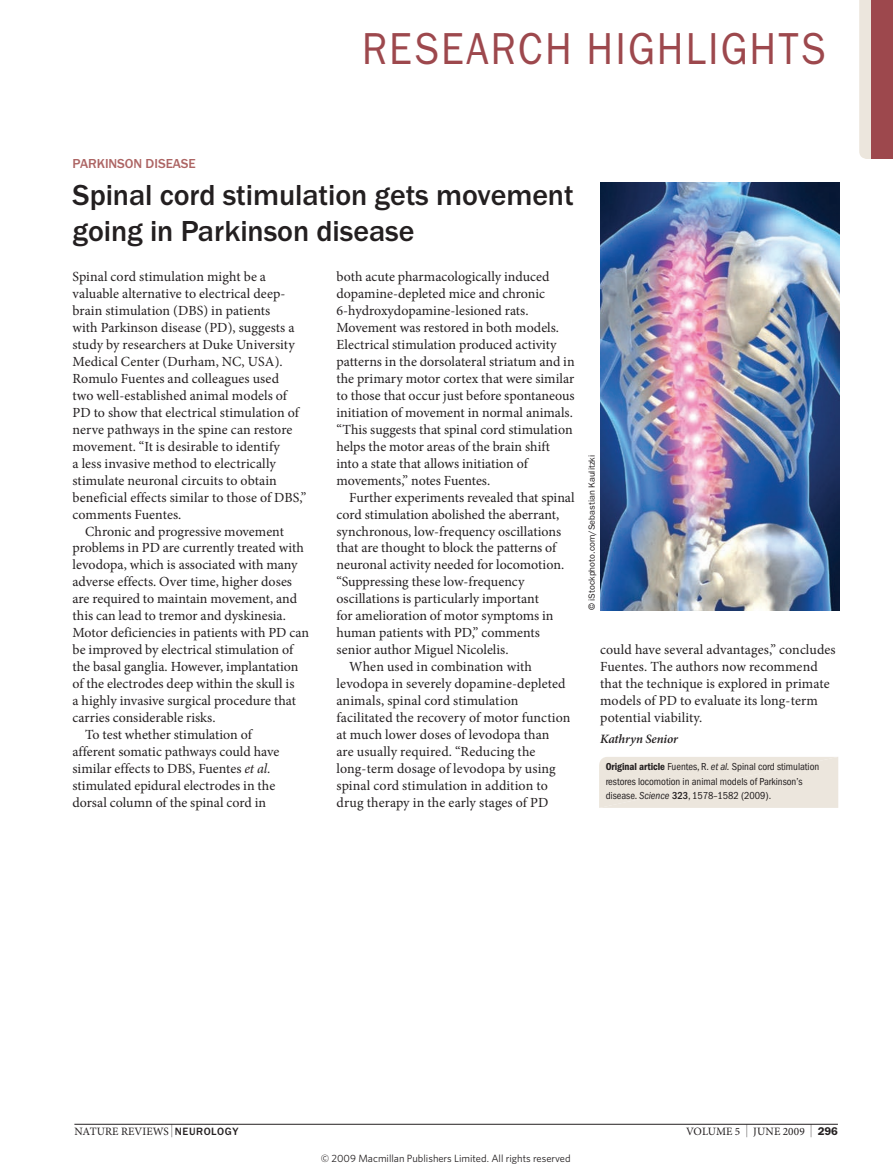
<style>
.page{position:relative;width:893px;height:1174px;background:#fff}
.page>*{position:absolute;margin:0;border:0;box-sizing:border-box;transform-origin:0 0}
.t1{font:45px "ITC Franklin Gothic Std";letter-spacing:.05em;color:#9d484d;scale:.9 1}
.t2{font:500 30px/36px "ITC Franklin Gothic Std";letter-spacing:-.005em;color:#231f20}
.t3{font:13.95px/17px "Minion Pro";color:#231f20}
.t4{font:500 13.5px "ITC Franklin Gothic Std";letter-spacing:-.005em;color:#ad6564}
.t5{font:italic 600 12.75px "Minion Pro";letter-spacing:-.01em;color:#231f20}
.t6{font:11.25px "Minion Pro";letter-spacing:.01em;color:#231f20}
.t7{font:condensed 10.5px/14.2px "ITC Franklin Gothic Std";letter-spacing:-.005em;color:#231f20}
.t8{font:10.5px "Whitney";color:#231f20}
.t9{font:9px "ITC Franklin Gothic Std";color:#231f20}
.s1{font-style:italic}
.s2{font-family:"ITC Franklin Gothic Std Dm Cd";font-stretch:normal}
.s3{font-family:"ITC Franklin Gothic Std Bk Cp";font-stretch:normal}
.s4{font-weight:500}
.s5{font-size:12.9px}
.s6{font-family:"ITC Franklin Gothic Std";font-weight:500;font-size:10.95px}
.s7{font-family:"ITC Franklin Gothic Std";font-weight:600}
</style>
<div class="page">
<hr style="left:74px;top:1124px;width:764px;height:1px;background:#231f20">
<svg style="left:859px;top:0;width:13px;height:159px;background:#e6dad2"></svg>
<div style="left:872px;top:0;width:21px;height:159px;background:#9d484d"></div>
<div style="left:599px;top:757px;width:239px;height:51px;background:#ece6dd"></div>
<img style="left:600px;top:183px;width:239px;height:427px">
<h1 class="t1" style="left:362px;top:23px;width:517px">RESEARCH HIGHLIGHTS</h1>
<p class="t4" style="left:73px;top:156px;width:125px">parkinson disease</p>
<h2 class="t2" style="left:73px;top:177px;width:503px">spinal cord stimulation gets movement going in parkinson disease</h2>
<p class="t3" style="left:336px;top:268px;width:240px">both acute pharmacologically induced dopamine-depleted mice and chronic 6-hydroxydopamine-lesioned rats. movement was restored in both models. electrical stimulation produced activity patterns in the dorsolateral striatum and in the primary motor cortex that were similar to those that occur just before spontaneous initiation of movement in normal animals. “this suggests that spinal cord stimulation helps the motor areas of the brain shift into a state that allows initiation of movements,” notes Fuentes.</p>
<p class="t3" style="left:349px;top:489px;width:227px">Further experiments revealed that spinal</p>
<p class="t3" style="left:336px;top:505px;width:224px">cord stimulation abolished the aberrant,</p>
<p class="t3" style="left:336px;top:522px;width:226px">synchronous, low-frequency oscillations</p>
<p class="t3" style="left:336px;top:539px;width:221px">that are thought to block the patterns of</p>
<p class="t3" style="left:336px;top:556px;width:229px">neuronal activity needed for locomotion.</p>
<p class="t3" style="left:336px;top:573px;width:190px">“suppressing these low-frequency</p>
<p class="t3" style="left:336px;top:590px;width:204px">oscillations is particularly important</p>
<p class="t3" style="left:336px;top:607px;width:218px">for amelioration of motor symptoms in</p>
<p class="t3" style="left:336px;top:624px;width:205px">human patients with PD,” comments</p>
<p class="t3" style="left:336px;top:641px;width:174px">senior author miguel nicolelis.</p>
<p class="t3" style="left:349px;top:658px;width:184px">when used in combination with</p>
<p class="t3" style="left:336px;top:675px;width:231px">levodopa in severely dopamine-depleted</p>
<p class="t3" style="left:336px;top:692px;width:183px">animals, spinal cord stimulation</p>
<p class="t3" style="left:336px;top:709px;width:235px">facilitated the recovery of motor function</p>
<p class="t3" style="left:336px;top:726px;width:215px">at much lower doses of levodopa than</p>
<p class="t3" style="left:336px;top:743px;width:201px">are usually required. “reducing the</p>
<p class="t3" style="left:336px;top:760px;width:221px">long-term dosage of levodopa by using</p>
<p class="t3" style="left:336px;top:777px;width:213px">spinal cord stimulation in addition to</p>
<p class="t3" style="left:336px;top:794px;width:213px">drug therapy in the early stages of PD</p>
<p class="t3" style="left:72px;top:268px;width:195px">spinal cord stimulation might be a</p>
<p class="t3" style="left:72px;top:285px;width:214px">valuable alternative to electrical deep-</p>
<p class="t3" style="left:72px;top:302px;width:199px">brain stimulation (DBs) in patients</p>
<p class="t3" style="left:72px;top:319px;width:223px">with Parkinson disease (PD), suggests a</p>
<p class="t3" style="left:72px;top:336px;width:224px">study by researchers at Duke university</p>
<p class="t3" style="left:72px;top:353px;width:212px">medical Center (Durham, nC, usa).</p>
<p class="t3" style="left:72px;top:370px;width:208px">romulo Fuentes and colleagues used</p>
<p class="t3" style="left:72px;top:387px;width:216px">two well-established animal models of</p>
<p class="t3" style="left:72px;top:404px;width:228px">PD to show that electrical stimulation of</p>
<p class="t3" style="left:72px;top:421px;width:221px">nerve pathways in the spine can restore</p>
<p class="t3" style="left:72px;top:438px;width:209px">movement. “it is desirable to identify</p>
<p class="t3" style="left:72px;top:455px;width:205px">a less invasive method to electrically</p>
<p class="t3" style="left:72px;top:472px;width:206px">stimulate neuronal circuits to obtain</p>
<p class="t3" style="left:72px;top:489px;width:235px">beneficial effects similar to those of DBs,”</p>
<p class="t3" style="left:72px;top:505px;width:110px">comments Fuentes.</p>
<p class="t3" style="left:85px;top:522px;width:200px">Chronic and progressive movement</p>
<p class="t3" style="left:72px;top:539px;width:233px">problems in PD are currently treated with</p>
<p class="t3" style="left:72px;top:556px;width:227px">levodopa, which is associated with many</p>
<p class="t3" style="left:72px;top:573px;width:221px">adverse effects. over time, higher doses</p>
<p class="t3" style="left:72px;top:590px;width:226px">are required to maintain movement, and</p>
<p class="t3" style="left:72px;top:607px;width:215px">this can lead to tremor and dyskinesia.</p>
<p class="t3" style="left:72px;top:624px;width:238px">motor deficiencies in patients with PD can</p>
<p class="t3" style="left:72px;top:641px;width:222px">be improved by electrical stimulation of</p>
<p class="t3" style="left:72px;top:658px;width:227px">the basal ganglia. However, implantation</p>
<p class="t3" style="left:72px;top:675px;width:223px">of the electrodes deep within the skull is</p>
<p class="t3" style="left:72px;top:692px;width:225px">a highly invasive surgical procedure that</p>
<p class="t3" style="left:72px;top:709px;width:145px">carries considerable risks.</p>
<p class="t3" style="left:85px;top:726px;width:168px">to test whether stimulation of</p>
<p class="t3" style="left:72px;top:743px;width:208px">afferent somatic pathways could have</p>
<p class="t3" style="left:72px;top:760px;width:200px">similar effects to DBs, Fuentes <span class="s1">et al.</span></p>
<p class="t3" style="left:72px;top:777px;width:204px">stimulated epidural electrodes in the</p>
<p class="t3" style="left:72px;top:794px;width:195px">dorsal column of the spinal cord in</p>
<p class="t9" style="left:587px;top:610px;width:157px;rotate:-90deg">© ISTOCKPHOTO.COM/SEBASTIAN KAULITZKI</p>
<p class="t3" style="left:600px;top:641px;width:237px">could have several advantages,” concludes Fuentes. the authors now recommend that the technique is explored in primate models of PD to evaluate its long-term potential viability.</p>
<p class="t5" style="left:600px;top:730px;width:79px">Kathryn Senior</p>
<p class="t7" style="left:606px;top:760px;width:215px"><span class="s2">Original article</span> Fuentes, R. <span class="s1">et al.</span> Spinal cord stimulation restores locomotion in animal models of Parkinson<span class="s3">’</span>s disease. <span class="s1">Science</span> <span class="s4">323</span>, 1578–1582 (2009).</p>
<p class="t6" style="left:74px;top:1123px;width:165px">nature reviews <span class="s5">|</span> <span class="s6">neurology</span></p>
<p class="t6" style="left:686px;top:1123px;width:153px">volume 5 <span class="s5">|</span> June 2009 <span class="s5">|</span> <span class="s7">296</span></p>
<p class="t8" style="left:321px;top:1152px;width:251px">© 2009 Macmillan Publishers Limited. All rights reserved</p>
</div>
